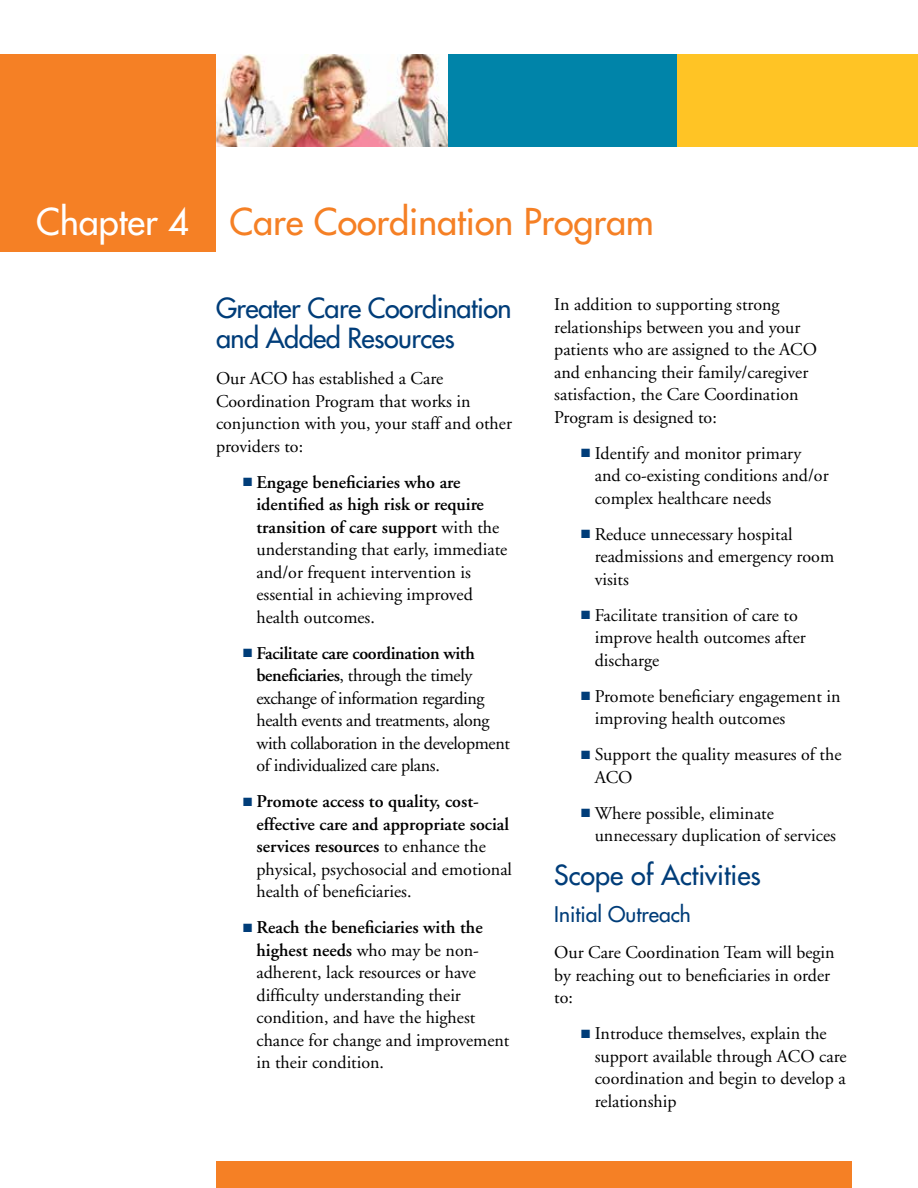
<style>
.page{position:relative;width:918px;height:1188px;background:#fff}
.page>*{position:absolute;margin:0;border:0;box-sizing:border-box;transform-origin:0 0}
.t1{font:36px "Futura";color:#f58025}
.t2{font:27px/30px "Futura";letter-spacing:-.02em;color:#003d79}
.t3{font:27px "Futura";color:#003d79}
.t4{font:21px "Futura";color:#003d79}
.t5{font:18px/22.5px "Adobe Garamond";color:#000}
.t6{font:18px/22.5px "Adobe Garamond";letter-spacing:-.02em;color:#000}
.t7{font:600 18px/22.5px "Adobe Garamond";color:#000}
.s1{color:#fff}
.s2{color:#003d79}
.s3{font-weight:600}
.s4{font-weight:400}
</style>
<div class="page">
<div style="left:0;top:54px;width:216px;height:197px;background:#f58025"></div>
<div style="left:447px;top:54px;width:230px;height:93px;background:#0084a9"></div>
<div style="left:677px;top:54px;width:241px;height:93px;background:#ffc425"></div>
<div style="left:216px;top:1161px;width:636px;height:27px;background:#f58025"></div>
<img style="left:216px;top:54px;width:231px;height:93px">
<h1 class="t1" style="left:36px;top:199px;width:619px"><span class="s1">Chapter 4</span> Care Coordination Program</h1>
<h2 class="t2" style="left:216px;top:293px;width:297px">Greater Care Coordination and Added Resources</h2>
<p class="t5" style="left:216px;top:368px;width:298px">Our ACO has established a Care<br>Coordination Program that works in conjunction with you, your staff and other providers to:</p>
<p class="t5" style="left:257px;top:471px;width:252px;text-indent:-14px"><span class="s2">■</span> <span class="s3">Engage beneficiaries who are identified as high risk or require transition of care support</span> with the understanding that early, immediate and/or frequent intervention is essential in achieving improved health outcomes.</p>
<p class="t6" style="left:257px;top:642px;width:255px;text-indent:-14px"><span class="s2">■</span> <span class="s3">Facilitate care coordination with beneficiaries</span>, through the timely exchange of information regarding health events and treatments, along with collaboration in the development of individualized care plans.</p>
<p class="t7" style="left:257px;top:791px;width:257px;text-indent:-14px"><span class="s2">■</span> Promote access to quality, cost&shy;effective care and appropriate social services resources <span class="s4">to enhance the physical, psychosocial and emotional health of beneficiaries.</span></p>
<p class="t5" style="left:257px;top:917px;width:255px;text-indent:-14px"><span class="s2">■</span> <span class="s3">Reach the beneficiaries with the highest needs</span> who may be non&shy;adherent, lack resources or have difficulty understanding their condition, and have the highest chance for change and improvement in their condition.</p>
<p class="t5" style="left:554px;top:294px;width:264px">In addition to supporting strong relationships between you and your patients who are assigned to the ACO and enhancing their family/caregiver satisfaction, the Care Coordination Program is designed to:</p>
<p class="t5" style="left:595px;top:442px;width:235px;text-indent:-14px"><span class="s2">■</span> Identify and monitor primary and co-existing conditions and/or complex healthcare needs</p>
<p class="t5" style="left:595px;top:523px;width:241px;text-indent:-14px"><span class="s2">■</span> Reduce unnecessary hospital readmissions and emergency room visits</p>
<p class="t5" style="left:595px;top:604px;width:213px;text-indent:-14px"><span class="s2">■</span> Facilitate transition of care to improve health outcomes after discharge</p>
<p class="t5" style="left:595px;top:685px;width:247px;text-indent:-14px"><span class="s2">■</span> Promote beneficiary engagement in improving health outcomes</p>
<p class="t5" style="left:595px;top:744px;width:248px;text-indent:-14px"><span class="s2">■</span> Support the quality measures of the<br>ACO</p>
<p class="t5" style="left:595px;top:802px;width:243px;text-indent:-14px"><span class="s2">■</span> Where possible, eliminate unnecessary duplication of services</p>
<h2 class="t3" style="left:554px;top:858px;width:208px">Scope of Activities</h2>
<p class="t4" style="left:554px;top:901px;width:138px">Initial Outreach</p>
<p class="t5" style="left:554px;top:942px;width:282px">Our Care Coordination Team will begin by reaching out to beneficiaries in order to:</p>
<p class="t5" style="left:595px;top:1023px;width:253px;text-indent:-14px"><span class="s2">■</span> Introduce themselves, explain the support available through ACO care coordination and begin to develop a relationship</p>
</div>
